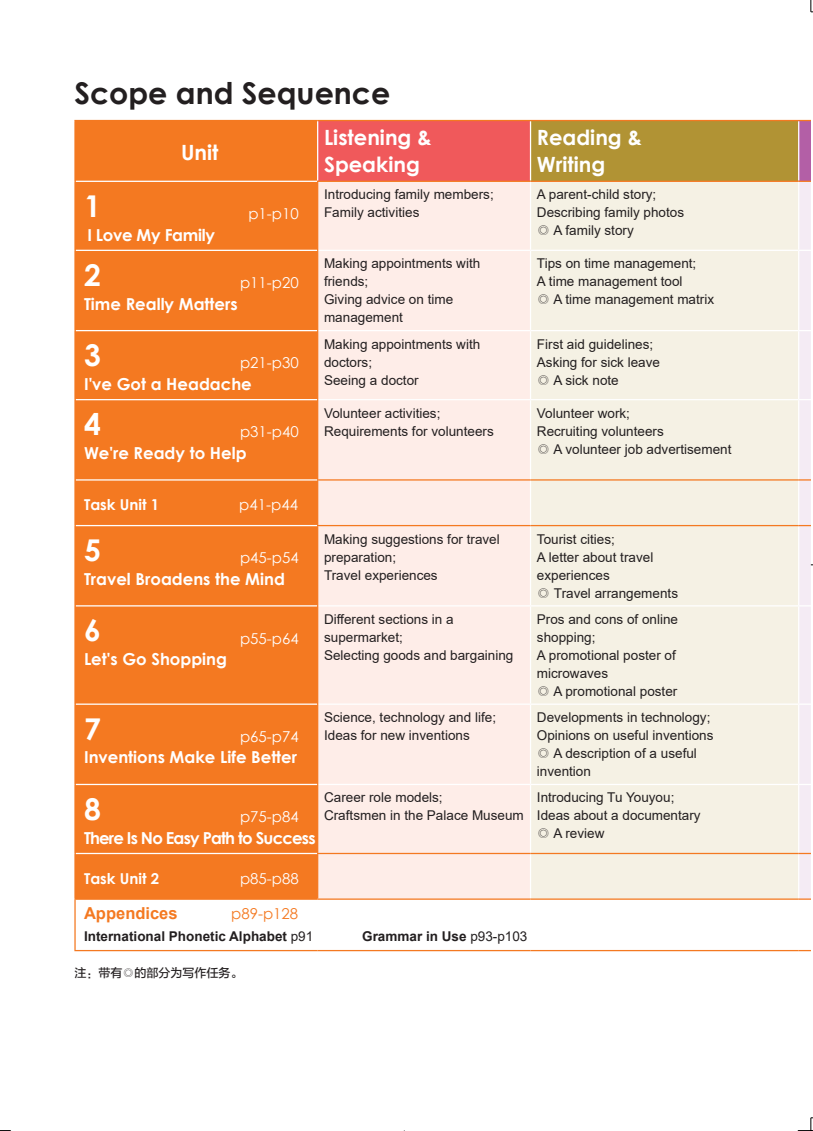
<style>
.page{position:relative;width:813px;height:1131px;background:#fff}
.page>*{position:absolute;margin:0;border:0;box-sizing:border-box;transform-origin:0 0}
.t1{font:700 30px "Century Gothic";color:#231f20}
.t2{font:700 30px "Century Gothic";color:#fff}
.t3{font:700 21px/27px "Century Gothic";color:#fff}
.t4{font:700 16.5px "Century Gothic";color:#fff}
.t5{font:700 16.5px "Century Gothic";letter-spacing:-.05em;color:#fff}
.t6{font:700 16.5px "Century Gothic";letter-spacing:-.02em;color:#fff}
.t7{font:700 16.5px "Arial";color:#f47921}
.t8{font:15px "Century Gothic";color:#fff}
.t9{font:700 15px "Century Gothic";color:#fff}
.t10{font:15px "Century Gothic";color:#f47921}
.t11{font:13.5px/18px "Arial";color:#231f20}
.t12{font:700 13.5px "Arial";color:#231f20}
.t13{font:12px "FZLTZHUNHK GBK1 0";color:#231f20}
.s1{font-family:"FZSSK GBK1 0"}
.s2{font-weight:400}
</style>
<div class="page">
<div style="left:76px;top:121px;width:241px;height:777px;background:#f47921"></div>
<div style="left:317px;top:120px;width:213px;height:61px;background:#f0595b"></div>
<div style="left:530px;top:120px;width:268px;height:61px;background:#b19334"></div>
<div style="left:798px;top:120px;width:12px;height:61px;background:#b35fa6"></div>
<div style="left:318px;top:182px;width:211px;height:716px;background:#feede8"></div>
<div style="left:531px;top:182px;width:266px;height:716px;background:#f5f1e4"></div>
<hr style="left:317px;top:121px;width:1px;height:60px;background:#fff">
<hr style="left:529px;top:121px;width:2px;height:60px;background:#fff">
<hr style="left:797px;top:121px;width:1px;height:60px;background:#fff">
<hr style="left:76px;top:181px;width:241px;height:1px;background:#fff">
<hr style="left:76px;top:250px;width:241px;height:1px;background:#fff">
<hr style="left:318px;top:250px;width:212px;height:1px;background:#fff">
<hr style="left:530px;top:250px;width:268px;height:1px;background:#fff">
<hr style="left:76px;top:330px;width:241px;height:1px;background:#fff">
<hr style="left:318px;top:330px;width:212px;height:1px;background:#fff">
<hr style="left:530px;top:330px;width:268px;height:1px;background:#fff">
<hr style="left:76px;top:399px;width:241px;height:1px;background:#fff">
<hr style="left:318px;top:399px;width:212px;height:1px;background:#fff">
<hr style="left:530px;top:399px;width:268px;height:1px;background:#fff">
<hr style="left:76px;top:479px;width:241px;height:1px;background:#fff">
<hr style="left:76px;top:525px;width:241px;height:1px;background:#fff">
<hr style="left:76px;top:605px;width:241px;height:1px;background:#fff">
<hr style="left:318px;top:605px;width:212px;height:1px;background:#fff">
<hr style="left:530px;top:605px;width:268px;height:1px;background:#fff">
<hr style="left:76px;top:703px;width:241px;height:2px;background:#fff">
<hr style="left:318px;top:703px;width:212px;height:2px;background:#fff">
<hr style="left:530px;top:703px;width:268px;height:2px;background:#fff">
<hr style="left:76px;top:784px;width:241px;height:1px;background:#fff">
<hr style="left:318px;top:784px;width:212px;height:1px;background:#fff">
<hr style="left:530px;top:784px;width:268px;height:1px;background:#fff">
<hr style="left:76px;top:853px;width:241px;height:1px;background:#fff">
<hr style="left:74px;top:120px;width:243px;height:1px;background:#f47921">
<hr style="left:74px;top:121px;width:2px;height:60px;background:#f47921">
<hr style="left:317px;top:120px;width:213px;height:1px;background:#f47921">
<hr style="left:530px;top:120px;width:268px;height:1px;background:#f47921">
<svg style="left:798px;top:120px;width:12px;height:1px"></svg>
<hr style="left:74px;top:181px;width:2px;height:69px;background:#f47921">
<hr style="left:74px;top:250px;width:2px;height:80px;background:#f47921">
<hr style="left:74px;top:330px;width:2px;height:69px;background:#f47921">
<hr style="left:74px;top:399px;width:2px;height:81px;background:#f47921">
<hr style="left:74px;top:480px;width:2px;height:45px;background:#f47921">
<hr style="left:74px;top:525px;width:2px;height:81px;background:#f47921">
<hr style="left:74px;top:606px;width:2px;height:98px;background:#f47921">
<hr style="left:74px;top:704px;width:2px;height:80px;background:#f47921">
<hr style="left:74px;top:784px;width:2px;height:69px;background:#f47921">
<hr style="left:74px;top:853px;width:2px;height:45px;background:#f47921">
<hr style="left:74px;top:899px;width:2px;height:51px;background:#f47921">
<hr style="left:74px;top:950px;width:243px;height:1px;background:#f47921">
<hr style="left:317px;top:950px;width:213px;height:1px;background:#f47921">
<hr style="left:530px;top:950px;width:268px;height:1px;background:#f47921">
<svg style="left:798px;top:950px;width:12px;height:1px"></svg>
<hr style="left:317px;top:181px;width:213px;height:1px;background:#f47921">
<hr style="left:317px;top:182px;width:1px;height:68px;background:#f47921">
<hr style="left:530px;top:181px;width:268px;height:1px;background:#f47921">
<hr style="left:317px;top:250px;width:1px;height:80px;background:#f47921">
<hr style="left:317px;top:330px;width:1px;height:69px;background:#f47921">
<hr style="left:317px;top:399px;width:1px;height:80px;background:#f47921">
<hr style="left:317px;top:480px;width:1px;height:45px;background:#f47921">
<hr style="left:317px;top:526px;width:1px;height:80px;background:#f47921">
<hr style="left:317px;top:606px;width:1px;height:98px;background:#f47921">
<hr style="left:317px;top:704px;width:1px;height:80px;background:#f47921">
<hr style="left:317px;top:784px;width:1px;height:69px;background:#f47921">
<hr style="left:317px;top:854px;width:1px;height:44px;background:#f47921">
<hr style="left:317px;top:479px;width:213px;height:1px;background:#f47921">
<hr style="left:530px;top:479px;width:268px;height:1px;background:#f47921">
<hr style="left:317px;top:525px;width:213px;height:1px;background:#f47921">
<hr style="left:530px;top:525px;width:268px;height:1px;background:#f47921">
<hr style="left:317px;top:853px;width:213px;height:1px;background:#f47921">
<hr style="left:530px;top:853px;width:268px;height:1px;background:#f47921">
<hr style="left:74px;top:898px;width:243px;height:1px;background:#f47921">
<hr style="left:317px;top:898px;width:213px;height:1px;background:#f47921">
<hr style="left:530px;top:898px;width:268px;height:1px;background:#f47921">
<svg style="left:810px;top:0;width:2px;height:13px"></svg>
<svg style="left:797px;top:1117px;width:15px;height:14px"></svg>
<svg style="left:798px;top:181px;width:14px;height:718px"></svg>
<h1 class="t1" style="left:74px;top:70px;width:317px">Scope and Sequence</h1>
<h1 class="t2" style="left:84px;top:183px;width:18px">1</h1>
<h2 class="t3" style="left:181px;top:138px;width:39px">Unit</h2>
<p class="t6" style="left:87px;top:222px;width:129px">I Love My Family</p>
<h1 class="t2" style="left:84px;top:252px;width:18px">2</h1>
<p class="t8" style="left:248px;top:203px;width:52px">p1-p10</p>
<p class="t8" style="left:240px;top:272px;width:60px">p11-p20</p>
<p class="t4" style="left:84px;top:291px;width:155px">Time Really Matters</p>
<h1 class="t2" style="left:84px;top:332px;width:18px">3</h1>
<p class="t8" style="left:240px;top:352px;width:60px">p21-p30</p>
<p class="t4" style="left:84px;top:371px;width:169px">I've Got a Headache</p>
<h1 class="t2" style="left:84px;top:401px;width:18px">4</h1>
<p class="t8" style="left:240px;top:421px;width:60px">p31-p40</p>
<p class="t4" style="left:84px;top:440px;width:164px">We're Ready to Help</p>
<h2 class="t3" style="left:324px;top:123px;width:109px">Listening &amp;<br>Speaking</h2>
<h2 class="t3" style="left:536px;top:123px;width:107px">Reading &amp;<br>Writing</h2>
<p class="t11" style="left:324px;top:185px;width:171px">Introducing family members;<br>Family activities</p>
<p class="t11" style="left:536px;top:185px;width:149px">A parent-child story;<br>Describing family photos <span class="s1">◎</span> A family story</p>
<p class="t11" style="left:324px;top:254px;width:158px">Making appointments with friends;<br>Giving advice on time management</p>
<p class="t11" style="left:536px;top:254px;width:179px">Tips on time management;<br>A time management tool<br><span class="s1">◎</span> A time management matrix</p>
<p class="t11" style="left:324px;top:335px;width:158px">Making appointments with doctors;<br>Seeing a doctor</p>
<p class="t11" style="left:536px;top:335px;width:125px">First aid guidelines;<br>Asking for sick leave <span class="s1">◎</span> A sick note</p>
<p class="t11" style="left:324px;top:404px;width:171px">Volunteer activities;<br>Requirements for volunteers</p>
<p class="t11" style="left:536px;top:404px;width:196px">Volunteer work;<br>Recruiting volunteers<br><span class="s1">◎</span> A volunteer job advertisement</p>
<p class="t9" style="left:84px;top:493px;width:76px">Task Unit 1</p>
<p class="t8" style="left:239px;top:494px;width:60px">p41-p44</p>
<h1 class="t2" style="left:84px;top:527px;width:18px">5</h1>
<p class="t8" style="left:240px;top:547px;width:60px">p45-p54</p>
<p class="t4" style="left:84px;top:566px;width:202px">Travel Broadens the Mind</p>
<h1 class="t2" style="left:84px;top:607px;width:18px">6</h1>
<p class="t4" style="left:84px;top:646px;width:144px">Let's Go Shopping</p>
<p class="t8" style="left:240px;top:627px;width:60px">p55-p64</p>
<h1 class="t2" style="left:84px;top:706px;width:18px">7</h1>
<p class="t8" style="left:240px;top:726px;width:60px">p65-p74</p>
<p class="t4" style="left:84px;top:745px;width:214px">Inventions Make Life Better</p>
<h1 class="t2" style="left:84px;top:786px;width:18px">8</h1>
<p class="t8" style="left:240px;top:806px;width:60px">p75-p84</p>
<p class="t5" style="left:84px;top:825px;width:233px">There Is No Easy Path to Success</p>
<p class="t11" style="left:324px;top:530px;width:177px">Making suggestions for travel preparation;<br>Travel experiences</p>
<p class="t11" style="left:536px;top:530px;width:143px">Tourist cities;<br>A letter about travel experiences<br><span class="s1">◎</span> Travel arrangements</p>
<p class="t11" style="left:324px;top:610px;width:191px">Different sections in a supermarket;<br>Selecting goods and bargaining</p>
<p class="t11" style="left:536px;top:610px;width:143px">Pros and cons of online shopping;<br>A promotional poster of microwaves<br><span class="s1">◎</span> A promotional poster</p>
<p class="t11" style="left:324px;top:708px;width:173px">Science, technology and life;<br>Ideas for new inventions</p>
<p class="t11" style="left:536px;top:708px;width:178px">Developments in technology;<br>Opinions on useful inventions <span class="s1">◎</span> A description of a useful invention</p>
<p class="t11" style="left:324px;top:788px;width:201px">Career role models;<br>Craftsmen in the Palace Museum</p>
<p class="t11" style="left:536px;top:788px;width:165px">Introducing Tu Youyou;<br>Ideas about a documentary <span class="s1">◎</span> A review</p>
<p class="t9" style="left:84px;top:866px;width:76px">Task Unit 2</p>
<p class="t8" style="left:240px;top:867px;width:60px">p85-p88</p>
<p class="t7" style="left:84px;top:902px;width:95px">Appendices</p>
<p class="t10" style="left:231px;top:903px;width:68px">p89-p128</p>
<p class="t12" style="left:84px;top:927px;width:231px">International Phonetic Alphabet <span class="s2">p91</span></p>
<p class="t12" style="left:362px;top:927px;width:167px">Grammar in Use <span class="s2">p93-p103</span></p>
<p class="t13" style="left:74px;top:966px;width:169px">注：带有◎的部分为写作任务。</p>
</div>
